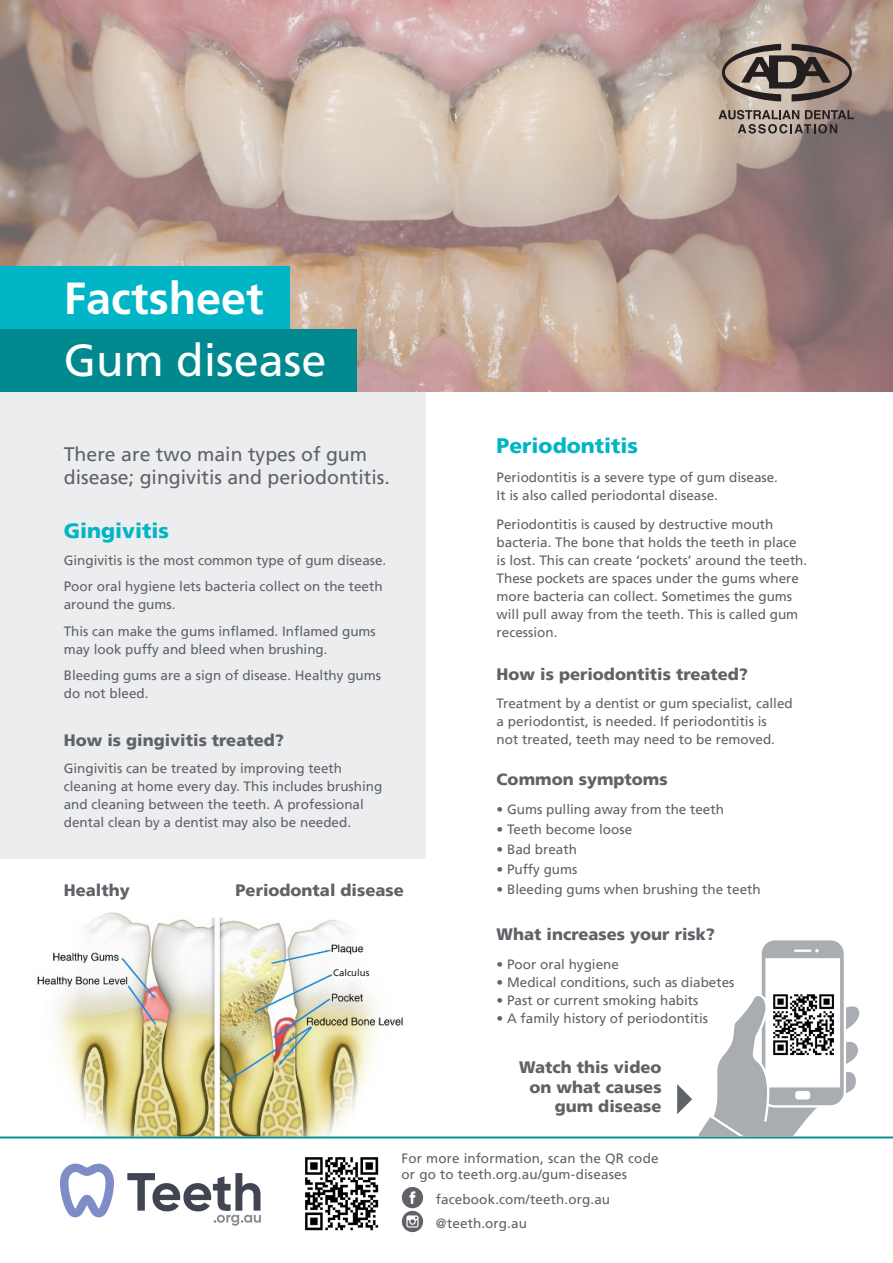
<style>
.page{position:relative;width:893px;height:1263px;background:#fff}
.page>*{position:absolute;margin:0;border:0;box-sizing:border-box;transform-origin:0 0}
.t1{font:45px "Frutiger LT Pro";color:#fff}
.t2{font:700 45px "Frutiger LT Pro";color:#fff}
.t3{font:900 21px "Frutiger LT";color:#00b5c5}
.t4{font:19.5px/22.5px "Frutiger LT";color:#5f6266}
.Body_copy{font:900 16.5px/19.5px "Frutiger LT";color:#5f6266;text-align:right}
.Body_copy-2{font:13.5px/18px "Frutiger LT";color:#5f6266}
.Body_copy-3{font:9.6px "Frutiger LT";color:#231f20}
</style>
<div class="page">
<img style="left:37px;top:912px;width:366px;height:224px">
<div style="left:333px;top:969px;width:42px;height:9px;background:#fff"></div>
<img style="left:0;top:0;width:893px;height:392px">
<div style="left:0;top:329px;width:357px;height:63px;background:#00898e"></div>
<div style="left:0;top:266px;width:289px;height:63px;background:#00b5c5"></div>
<div style="left:0;top:393px;width:425px;height:466px;background:#ecedee"></div>
<svg style="left:127px;top:1173px;width:134px;height:53px"></svg>
<svg style="left:60px;top:1163px;width:54px;height:54px"></svg>
<svg style="left:402px;top:1187px;width:21px;height:45px"></svg>
<img style="left:305px;top:1157px;width:74px;height:74px">
<hr style="left:0;top:1136px;width:893px;height:2px;background:#00898e">
<svg style="left:718px;top:110px;width:136px;height:24px"></svg>
<svg style="left:722px;top:44px;width:130px;height:57px"></svg>
<svg style="left:677px;top:1084px;width:15px;height:30px"></svg>
<svg style="left:698px;top:940px;width:161px;height:196px"></svg>
<div style="left:767px;top:988px;width:72px;height:73px;background:#fff"></div>
<img style="left:773px;top:994px;width:61px;height:62px">
<p class="t2" style="left:64px;top:272px;width:202px">Factsheet</p>
<p class="t1" style="left:64px;top:334px;width:264px">Gum disease</p>
<p class="t4" style="left:64px;top:443px;width:328px">There are two main types of gum disease; gingivitis and periodontitis.</p>
<p class="t3" style="left:64px;top:518px;width:107px">Gingivitis</p>
<p class="Body_copy-2" style="left:64px;top:551px;width:324px">Gingivitis is the most common type of gum disease.</p>
<p class="Body_copy-2" style="left:64px;top:578px;width:320px">Poor oral hygiene lets bacteria collect on the teeth around the gums.</p>
<p class="Body_copy-2" style="left:64px;top:622px;width:314px">This can make the gums inflamed. Inflamed gums may look puffy and bleed when brushing.</p>
<p class="Body_copy-2" style="left:64px;top:667px;width:319px">Bleeding gums are a sign of disease. Healthy gums do not bleed.</p>
<p class="Body_copy" style="left:64px;top:730px;width:222px">How is gingivitis treated?</p>
<p class="Body_copy-2" style="left:64px;top:759px;width:320px">Gingivitis can be treated by improving teeth cleaning at home every day. This includes brushing and cleaning between the teeth. A professional dental clean by a dentist may also be needed.</p>
<p class="Body_copy" style="left:64px;top:880px;width:67px">Healthy</p>
<p class="Body_copy" style="left:236px;top:880px;width:170px">Periodontal disease</p>
<p class="Body_copy-3" style="left:333px;top:967px;width:38px">Calculus</p>
<p class="t3" style="left:497px;top:433px;width:143px">Periodontitis</p>
<p class="Body_copy-2" style="left:497px;top:468px;width:283px">Periodontitis is a severe type of gum disease.<br>It is also called periodontal disease.</p>
<p class="Body_copy-2" style="left:497px;top:515px;width:312px">Periodontitis is caused by destructive mouth bacteria. The bone that holds the teeth in place is lost. This can create ‘pockets’ around the teeth.<br>These pockets are spaces under the gums where more bacteria can collect. Sometimes the gums will pull away from the teeth. This is called gum recession.</p>
<p class="Body_copy" style="left:497px;top:664px;width:253px">How is periodontitis treated?</p>
<p class="Body_copy-2" style="left:497px;top:695px;width:298px">Treatment by a dentist or gum specialist, called a periodontist, is needed. If periodontitis is<br>not treated, teeth may need to be removed.</p>
<p class="Body_copy" style="left:497px;top:770px;width:173px">Common symptoms</p>
<p class="Body_copy-2" style="left:497px;top:800px;width:229px">• Gums pulling away from the teeth</p>
<p class="Body_copy-2" style="left:497px;top:820px;width:137px">• Teeth become loose</p>
<p class="Body_copy-2" style="left:497px;top:840px;width:82px">• Bad breath</p>
<p class="Body_copy-2" style="left:497px;top:861px;width:82px">• Puffy gums</p>
<p class="Body_copy-2" style="left:497px;top:881px;width:266px">• Bleeding gums when brushing the teeth</p>
<p class="Body_copy" style="left:497px;top:925px;width:220px">What increases your risk?</p>
<p class="Body_copy-2" style="left:497px;top:955px;width:124px">• Poor oral hygiene</p>
<p class="Body_copy-2" style="left:497px;top:973px;width:239px">• Medical conditions, such as diabetes</p>
<p class="Body_copy-2" style="left:497px;top:991px;width:203px">• Past or current smoking habits</p>
<p class="Body_copy-2" style="left:497px;top:1009px;width:213px">• A family history of periodontitis</p>
<p class="Body_copy" style="left:519px;top:1058px;width:144px">Watch this video on what causes gum disease</p>
<p class="Body_copy-2" style="left:402px;top:1150px;width:259px;line-height:16.5px">For more information, scan the QR code or go to teeth.org.au/gum-diseases</p>
<p class="Body_copy-2" style="left:436px;top:1190px;width:176px">facebook.com/teeth.org.au</p>
<p class="Body_copy-2" style="left:436px;top:1214px;width:93px">@teeth.org.au</p>
</div>
